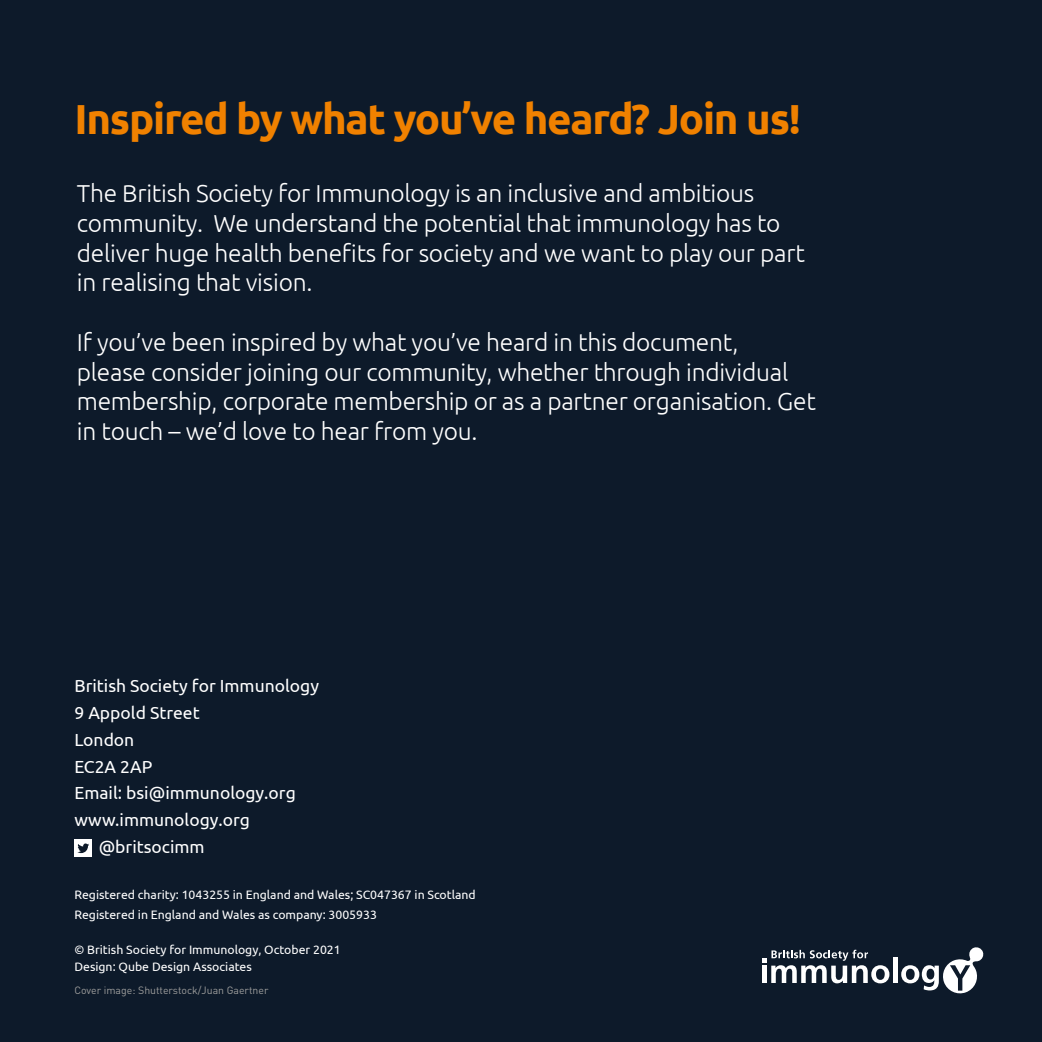
<style>
.page{position:relative;width:1042px;height:1042px;background:#0d1a2a}
.page>*{position:absolute;margin:0;border:0;box-sizing:border-box;transform-origin:0 0}
.t1{font:700 42px "Ubuntu";letter-spacing:-.03em;color:#f08100}
.t2{font:300 24.5px/29.8px "Ubuntu";letter-spacing:-.01em;color:#fff}
.t3{font:17.5px "Ubuntu";color:#fff}
.t4{font:12.25px/20.7px "Ubuntu";color:#fff}
.t5{font:10.5px "DIN";color:#9d9d9c}
</style>
<div class="page">
<div style="left:74px;top:839px;width:18px;height:18px;background:#fff"></div>
<svg style="left:77px;top:843px;width:12px;height:10px"></svg>
<svg style="left:762px;top:949px;width:127px;height:34px"></svg>
<hr style="left:893px;top:957px;width:4px;height:26px;background:#fff">
<svg style="left:901px;top:947px;width:83px;height:47px"></svg>
<h1 class="t1" style="left:74px;top:94px;width:728px">Inspired by what you’ve heard? Join us!</h1>
<p class="t2" style="left:77px;top:178px;width:729px">The British Society for Immunology is an inclusive and ambitious community. We understand the potential that immunology has to deliver huge health benefits for society and we want to play our part in realising that vision.</p>
<p class="t2" style="left:77px;top:327px;width:740px">If you’ve been inspired by what you’ve heard in this document,<br>please consider joining our community, whether through individual membership, corporate membership or as a partner organisation. Get in touch – we’d love to hear from you.</p>
<p class="t3" style="left:74px;top:675px;width:246px">British Society for Immunology</p>
<p class="t3" style="left:74px;top:702px;width:127px">9 Appold Street</p>
<p class="t3" style="left:74px;top:729px;width:61px">London</p>
<p class="t3" style="left:74px;top:756px;width:79px">EC2A 2AP</p>
<p class="t3" style="left:74px;top:782px;width:223px">Email: bsi@immunology.org</p>
<p class="t3" style="left:74px;top:809px;width:177px">www.immunology.org</p>
<p class="t3" style="left:99px;top:836px;width:107px">@britsocimm</p>
<p class="t4" style="left:74px;top:883px;width:403px">Registered charity: 1043255 in England and Wales; SC047367 in Scotland<br>Registered in England and Wales as company: 3005933</p>
<p class="t4" style="left:74px;top:940px;width:268px;line-height:17.2px">© British Society for Immunology, October 2021<br>Design: Qube Design Associates</p>
<p class="t5" style="left:74px;top:984px;width:195px">Cover image: Shutterstock/Juan Gaertner</p>
</div>
